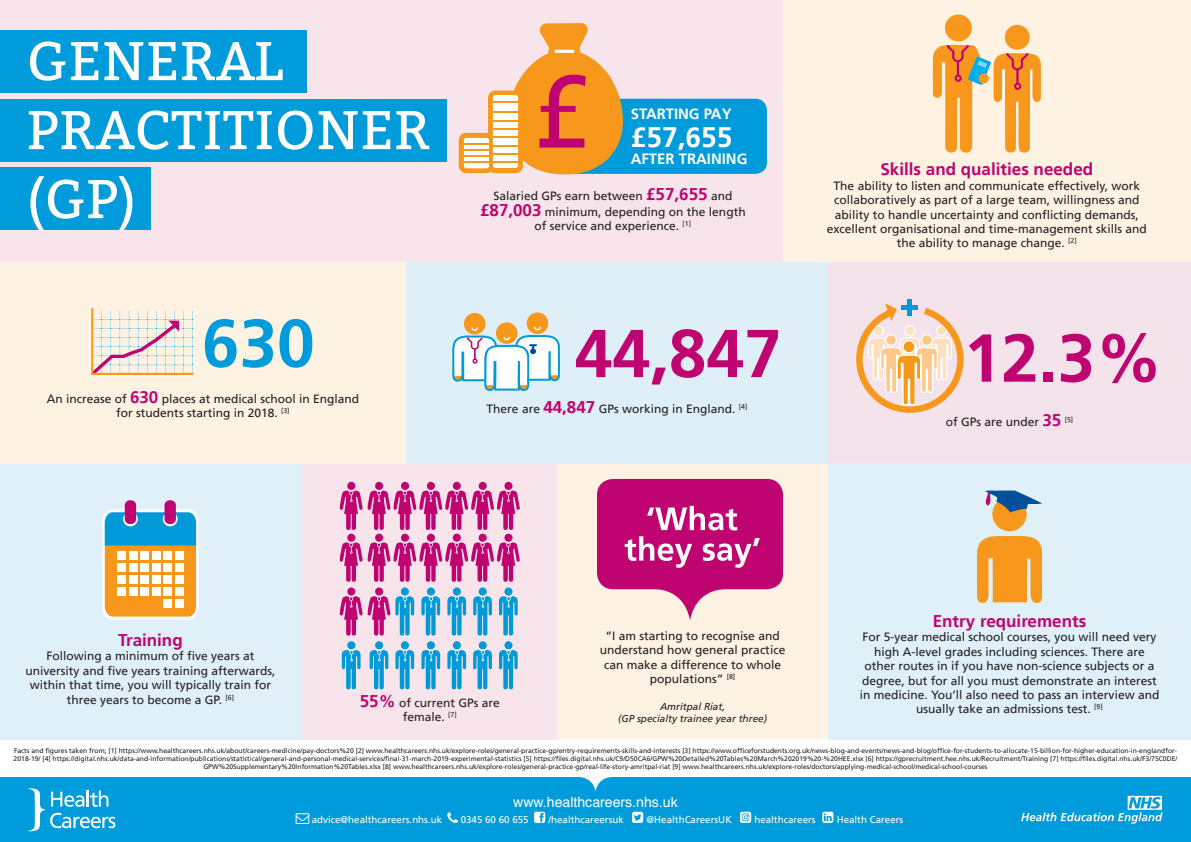
<style>
.page{position:relative;width:1191px;height:842px;background:#fff}
.page>*{position:absolute;margin:0;border:0;box-sizing:border-box;transform-origin:0 0}
.t1{font:102.7px "Frutiger";color:#bf0471}
.t2{font:700 67.6px "Frutiger";color:#bf0471}
.t3{font:700 67.6px "Frutiger";color:#009bda}
.t4{font:54.5px "Bitter";letter-spacing:.01em;color:#fff}
.t5{font:700 28.1px "Frutiger";color:#fff}
.t6{font:700 17px "Frutiger";color:#bf0471}
.t7{font:700 14.9px "Frutiger";color:#fff}
.t8{font:14.1px "Helvetica";color:#fff}
.t9{font:12px/14.4px "Frutiger";color:#231f20;text-align:center}
.t10{font:italic 10px "Frutiger";color:#231f20}
.t11{font:9.8px "Frutiger";color:#fff}
.t12{font:7px "Frutiger";color:#231f20}
.t13{font:6.8px/8.2px "Frutiger";color:#231f20;text-align:center}
.s1{font-weight:700;font-size:17px;color:#bf0471}
</style>
<div class="page">
<div style="left:782px;top:0;width:409px;height:262px;background:#fef2e3"></div>
<div style="left:0;top:0;width:782px;height:262px;background:#f7e5eb"></div>
<div style="left:0;top:99px;width:446px;height:62px;background:#009bda"></div>
<div style="left:0;top:167px;width:150px;height:63px;background:#009bda"></div>
<div style="left:0;top:31px;width:306px;height:62px;background:#009bda"></div>
<div style="left:559px;top:99px;width:208px;height:75px;background:#009bda;border-radius:12px"></div>
<svg style="left:459px;top:23px;width:164px;height:151px"></svg>
<hr style="left:464px;top:149px;width:25px;height:2px;background:#f7981d">
<hr style="left:464px;top:155px;width:25px;height:2px;background:#f7981d">
<hr style="left:464px;top:161px;width:25px;height:2px;background:#f7981d">
<div style="left:0;top:778px;width:1191px;height:64px;background:#009bda"></div>
<div style="left:1004px;top:25px;width:25px;height:25px;background:#f7981d;border-radius:50%"></div>
<div style="left:945px;top:15px;width:26px;height:26px;background:#f7981d;border-radius:50%"></div>
<svg style="left:932px;top:44px;width:109px;height:109px"></svg>
<svg style="left:1021px;top:796px;width:141px;height:28px"></svg>
<svg style="left:28px;top:788px;width:87px;height:43px"></svg>
<svg style="left:578px;top:777px;width:35px;height:15px"></svg>
<svg style="left:534px;top:812px;width:11px;height:11px"></svg>
<svg style="left:632px;top:812px;width:11px;height:11px"></svg>
<svg style="left:740px;top:812px;width:11px;height:11px"></svg>
<svg style="left:822px;top:812px;width:11px;height:11px"></svg>
<div style="left:828px;top:262px;width:363px;height:201px;background:#f4e3ea"></div>
<div style="left:301px;top:463px;width:257px;height:277px;background:#f7e5eb"></div>
<div style="left:828px;top:463px;width:363px;height:277px;background:#dff0f8"></div>
<div style="left:557px;top:463px;width:271px;height:276px;background:#fef2e3"></div>
<div style="left:0;top:463px;width:301px;height:277px;background:#dff0f8"></div>
<div style="left:406px;top:262px;width:422px;height:201px;background:#dfeff8"></div>
<div style="left:0;top:262px;width:406px;height:201px;background:#fef2e3"></div>
<svg style="left:340px;top:482px;width:180px;height:208px"></svg>
<svg style="left:91px;top:308px;width:103px;height:67px"></svg>
<div style="left:526px;top:312px;width:22px;height:22px;background:#f7981d;border-radius:50%"></div>
<div style="left:464px;top:313px;width:21px;height:22px;background:#f7981d;border-radius:50%"></div>
<svg style="left:496px;top:322px;width:21px;height:22px"></svg>
<svg style="left:452px;top:325px;width:108px;height:66px"></svg>
<div style="left:907px;top:300px;width:5px;height:16px;background:#009ad9"></div>
<svg style="left:856px;top:303px;width:108px;height:110px"></svg>
<svg style="left:102px;top:509px;width:97px;height:110px;background:#aaaa80"></svg>
<svg style="left:123px;top:512px;width:15px;height:14px"></svg>
<svg style="left:163px;top:512px;width:15px;height:14px"></svg>
<div style="left:125px;top:500px;width:11px;height:24px;background:#bf0471;border-radius:5px"></div>
<div style="left:164px;top:500px;width:12px;height:24px;background:#bf0471;border-radius:5px"></div>
<div style="left:118px;top:551px;width:8px;height:8px;background:#fff"></div>
<div style="left:140px;top:551px;width:9px;height:8px;background:#fff"></div>
<div style="left:129px;top:551px;width:9px;height:8px;background:#fff"></div>
<div style="left:152px;top:551px;width:8px;height:8px;background:#fff"></div>
<div style="left:163px;top:551px;width:9px;height:8px;background:#fff"></div>
<div style="left:175px;top:551px;width:8px;height:8px;background:#fff"></div>
<div style="left:118px;top:563px;width:8px;height:8px;background:#fff"></div>
<div style="left:140px;top:563px;width:9px;height:8px;background:#fff"></div>
<div style="left:129px;top:563px;width:9px;height:8px;background:#fff"></div>
<div style="left:152px;top:563px;width:8px;height:8px;background:#fff"></div>
<div style="left:163px;top:563px;width:9px;height:8px;background:#fff"></div>
<div style="left:175px;top:563px;width:8px;height:8px;background:#fff"></div>
<div style="left:118px;top:575px;width:8px;height:8px;background:#fff"></div>
<div style="left:140px;top:575px;width:9px;height:8px;background:#fff"></div>
<div style="left:129px;top:575px;width:9px;height:8px;background:#fff"></div>
<div style="left:152px;top:575px;width:8px;height:8px;background:#fff"></div>
<div style="left:163px;top:575px;width:9px;height:8px;background:#fff"></div>
<div style="left:175px;top:575px;width:8px;height:8px;background:#fff"></div>
<div style="left:118px;top:587px;width:8px;height:8px;background:#fff"></div>
<div style="left:140px;top:587px;width:9px;height:8px;background:#fff"></div>
<div style="left:129px;top:587px;width:9px;height:8px;background:#fff"></div>
<div style="left:152px;top:587px;width:8px;height:8px;background:#fff"></div>
<div style="left:163px;top:587px;width:9px;height:8px;background:#fff"></div>
<div style="left:175px;top:587px;width:8px;height:8px;background:#fff"></div>
<div style="left:163px;top:599px;width:9px;height:8px;background:#fff"></div>
<div style="left:175px;top:599px;width:8px;height:8px;background:#fff"></div>
<svg style="left:977px;top:535px;width:65px;height:68px;background:#f3a339"></svg>
<div style="left:992px;top:497px;width:34px;height:34px;background:#f7981d;border-radius:50%"></div>
<svg style="left:985px;top:490px;width:57px;height:22px"></svg>
<div style="left:597px;top:479px;width:186px;height:110px;background:#bf0471;border-radius:16px"></div>
<svg style="left:652px;top:589px;width:76px;height:32px"></svg>
<svg style="left:647px;top:506px;width:90px;height:24px"></svg>
<svg style="left:624px;top:536px;width:68px;height:32px"></svg>
<svg style="left:702px;top:538px;width:58px;height:30px"></svg>
<p class="t4" style="left:27px;top:22px;width:258px">GENERAL</p>
<p class="t4" style="left:27px;top:91px;width:404px">PRACTITIONER</p>
<p class="t4" style="left:26px;top:160px;width:112px">(GP)</p>
<p class="t3" style="left:202px;top:304px;width:114px">630</p>
<p class="t9" style="left:47px;top:391px;width:314px">An increase of <span class="s1">630</span> places at medical school in England for students starting in 2018. <sup>[3]</sup></p>
<p class="t1" style="left:533px;top:52px;width:59px">£</p>
<p class="t7" style="left:631px;top:105px;width:102px">STARTING PAY</p>
<p class="t5" style="left:631px;top:120px;width:103px">£57,655</p>
<p class="t7" style="left:631px;top:151px;width:118px">AFTER TRAINING</p>
<p class="t9" style="left:480px;top:187px;width:267px;line-height:16px">Salaried GPs earn between <span class="s1">£57,655</span> and <span class="s1">£87,003</span> minimum, depending on the length</p>
<p class="t9" style="left:534px;top:219px;width:158px">of service and experience. <sup>[1]</sup></p>
<p class="t2" style="left:575px;top:314px;width:208px">44,847</p>
<p class="t9" style="left:486px;top:402px;width:262px">There are <span class="s1">44,847</span> GPs working in England. <sup>[4]</sup></p>
<p class="t6" style="left:880px;top:159px;width:214px">Skills and qualities needed</p>
<p class="t9" style="left:826px;top:178px;width:322px">The ability to listen and communicate effectively, work collaboratively as part of a large team, willingness and ability to handle uncertainty and conflicting demands, excellent organisational and time-management skills and the ability to manage change. <sup>[2]</sup></p>
<p class="t2" style="left:963px;top:318px;width:201px">12.3%</p>
<p class="t9" style="left:945px;top:414px;width:117px">of GPs are under <span class="s1">35</span></p>
<p class="t12" style="left:1064px;top:415px;width:10px">[5]</p>
<p class="t6" style="left:118px;top:630px;width:66px">Training</p>
<p class="t9" style="left:25px;top:649px;width:252px">Following a minimum of five years at university and five years training afterwards, within that time, you will typically train for three years to become a GP. <sup>[6]</sup></p>
<p class="t9" style="left:360px;top:696px;width:141px"><span class="s1">55%</span> of current GPs are</p>
<p class="t9" style="left:403px;top:710px;width:55px">female. <sup>[7]</sup></p>
<p class="t9" style="left:605px;top:629px;width:176px">“I am starting to recognise and</p>
<p class="t9" style="left:600px;top:643px;width:187px">understand how general practice</p>
<p class="t9" style="left:604px;top:657px;width:179px">can make a difference to whole</p>
<p class="t9" style="left:650px;top:672px;width:87px">populations” <sup>[8]</sup></p>
<p class="t10" style="left:660px;top:700px;width:67px">Amritpal Riat,</p>
<p class="t10" style="left:618px;top:712px;width:150px">(GP specialty trainee year three)</p>
<p class="t6" style="left:932px;top:611px;width:155px">Entry requirements</p>
<p class="t9" style="left:859px;top:630px;width:301px">For 5-year medical school courses, you will need very high A-level grades including sciences. There are other routes in if you have non-science subjects or a degree, but for all you must demonstrate an interest in medicine. You’ll also need to pass an interview and usually take an admissions test. <sup>[9]</sup></p>
<p class="t13" style="left:14px;top:747px;width:1164px">Facts and figures taken from; [1] https://www.healthcareers.nhs.uk/about/careers-medicine/pay-doctors%20 [2] www.healthcareers.nhs.uk/explore-roles/general-practice-gp/entry-requirements-skills-and-interests [3] https://www.officeforstudents.org.uk/news-blog-and-events/news-and-blog/office-for-students-to-allocate-15-billion-for-higher-education-in-englandfor-</p>
<p class="t13" style="left:14px;top:755px;width:1165px">2018-19/ [4] https://digital.nhs.uk/data-and-information/publications/statistical/general-and-personal-medical-services/final-31-march-2019-experimental-statistics [5] https://files.digital.nhs.uk/C9/D50CA6/GPW%20Detailed%20Tables%20March%202019%20-%20HEE.xlsx [6] https://gprecruitment.hee.nhs.uk/Recruitment/Training [7] https://files.digital.nhs.uk/F3/75C0DE/<br>GPW%20Supplementary%20Information%20Tables.xlsx [8] www.healthcareers.nhs.uk/explore-roles/general-practice-gp/real-life-story-amritpal-riat [9] www.healthcareers.nhs.uk/explore-roles/doctors/applying-medical-school/medical-school-courses</p>
<p class="t8" style="left:513px;top:791px;width:166px">www.healthcareers.nhs.uk</p>
<p class="t11" style="left:312px;top:814px;width:132px">advice@healthcareers.nhs.uk</p>
<p class="t11" style="left:461px;top:814px;width:69px">0345 60 60 655</p>
<p class="t11" style="left:548px;top:814px;width:77px">/healthcareersuk</p>
<p class="t11" style="left:646px;top:814px;width:87px">@HealthCareersUK</p>
<p class="t11" style="left:754px;top:814px;width:63px">healthcareers</p>
<p class="t11" style="left:836px;top:814px;width:68px">Health Careers</p>
</div>
